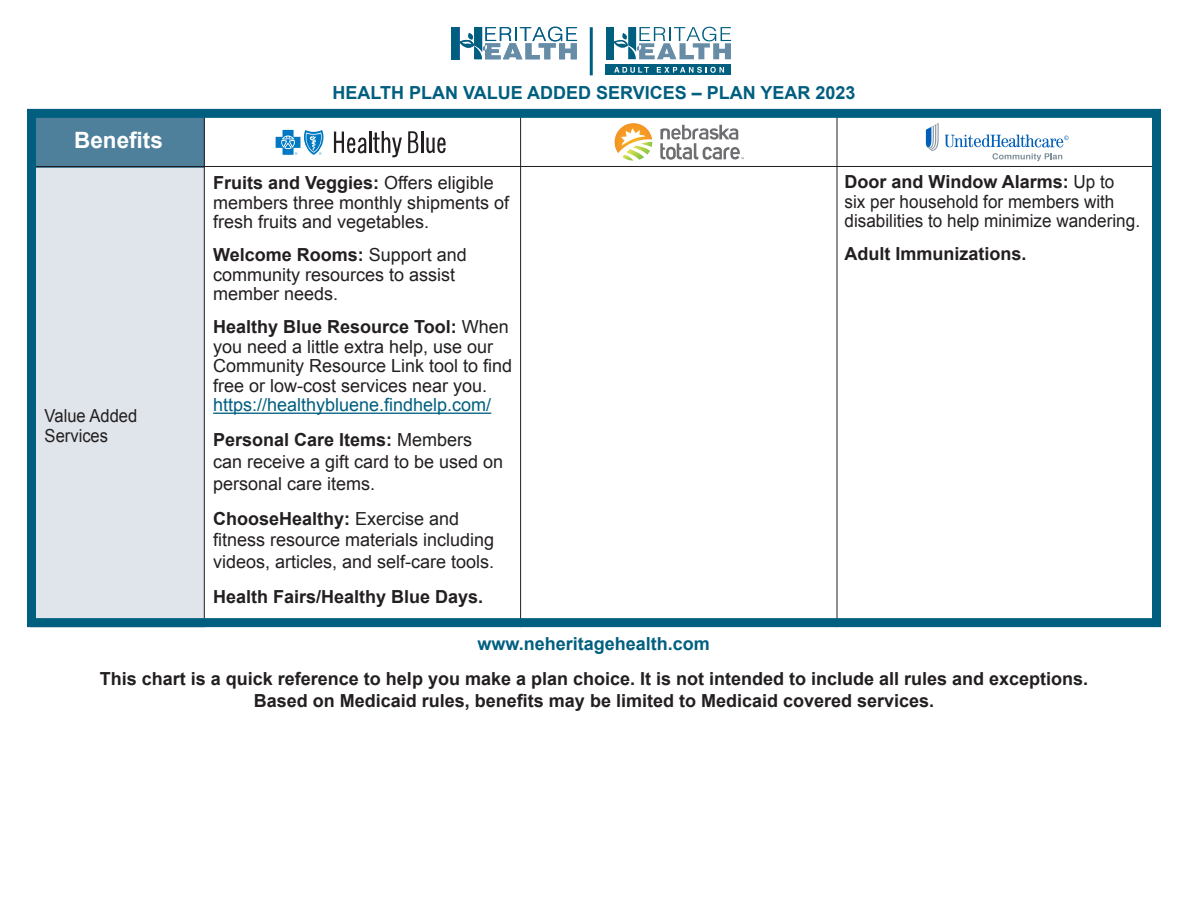
<style>
.page{position:relative;width:1188px;height:918px;background:#fff}
.page>*{position:absolute;margin:0;border:0;box-sizing:border-box;transform-origin:0 0}
.t1{font:700 22.5px "Arial";color:#fff}
.t2{font:18px/19.5px "Arial";color:#231f20}
.t3{font:700 18px "Arial";color:#231f20}
.t4{font:18px/19.5px "Arial";color:#231f20;scale:.95 1}
.t5{font:700 18px "Arial";color:#005f7f}
.t6{font:18px/19.5px "Arial";color:#231f20;scale:.92 1}
.s1{font-weight:700}
.s2{color:#005f7f}
</style>
<div class="page">
<div style="left:30px;top:114px;width:175px;height:54px;background:#4e7f9b"></div>
<hr style="left:32px;top:166px;width:1127px;height:1px;background:#231f20">
<svg style="left:992px;top:153px;width:70px;height:8px"></svg>
<svg style="left:945px;top:135px;width:124px;height:12px"></svg>
<svg style="left:926px;top:123px;width:13px;height:28px"></svg>
<hr style="left:369px;top:131px;width:2px;height:22px;background:#231f20">
<svg style="left:373px;top:131px;width:29px;height:26px"></svg>
<hr style="left:421px;top:131px;width:2px;height:22px;background:#231f20">
<svg style="left:408px;top:131px;width:10px;height:22px"></svg>
<svg style="left:334px;top:132px;width:32px;height:21px"></svg>
<svg style="left:426px;top:137px;width:20px;height:16px"></svg>
<svg style="left:276px;top:130px;width:47px;height:25px"></svg>
<svg style="left:660px;top:125px;width:84px;height:35px"></svg>
<svg style="left:615px;top:123px;width:37px;height:38px"></svg>
<hr style="left:837px;top:113px;width:1px;height:514px;background:#231f20">
<hr style="left:520px;top:114px;width:1px;height:513px;background:#231f20">
<div style="left:30px;top:168px;width:175px;height:459px;background:#dfe5eb"></div>
<hr style="left:204px;top:114px;width:1px;height:505px;background:#231f20">
<hr style="left:213px;top:413px;width:278px;height:1px;background:#005f7f">
<div style="left:27px;top:109px;width:1134px;height:518px;border:9px solid #005f7f"></div>
<div style="left:606px;top:27px;width:8px;height:32px;background:#005f7f"></div>
<svg style="left:614px;top:27px;width:117px;height:32px"></svg>
<div style="left:606px;top:64px;width:125px;height:11px;background:#005f7f"></div>
<svg style="left:614px;top:67px;width:35px;height:6px"></svg>
<svg style="left:657px;top:67px;width:67px;height:6px"></svg>
<hr style="left:590px;top:27px;width:3px;height:48px;background:#005f7f">
<div style="left:451px;top:27px;width:8px;height:32px;background:#005f7f"></div>
<svg style="left:459px;top:27px;width:118px;height:32px"></svg>
<p class="t1" style="left:74px;top:125px;width:90px">Benefits</p>
<p class="t6" style="left:45px;top:407px;width:102px">Value Added<br>Services</p>
<p class="t5" style="left:332px;top:81px;width:525px">HEALTH PLAN VALUE ADDED SERVICES – PLAN YEAR 2023</p>
<p class="t2" style="left:213px;top:173px;width:298px"><span class="s1">Fruits and Veggies:</span> Offers eligible members three monthly shipments of fresh fruits and vegetables.</p>
<p class="t2" style="left:213px;top:245px;width:255px"><span class="s1">Welcome Rooms:</span> Support and community resources to assist member needs.</p>
<p class="t2" style="left:213px;top:317px;width:301px"><span class="s1">Healthy Blue Resource Tool:</span> When you need a little extra help, use our Community Resource Link tool to find free or low-cost services near you. <span class="s2">https://healthybluene.findhelp.com/</span></p>
<p class="t2" style="left:213px;top:429px;width:292px;line-height:21.6px"><span class="s1">Personal Care Items:</span> Members can receive a gift card to be used on personal care items.</p>
<p class="t2" style="left:213px;top:508px;width:283px;line-height:21.6px"><span class="s1">ChooseHealthy:</span> Exercise and fitness resource materials including videos, articles, and self-care tools.</p>
<p class="t3" style="left:213px;top:585px;width:272px">Health Fairs/Healthy Blue Days.</p>
<p class="t4" style="left:845px;top:172px;width:313px"><span class="s1">Door and Window Alarms:</span> Up to<br>six per household for members with disabilities to help minimize wandering.</p>
<p class="t3" style="left:845px;top:242px;width:184px">Adult Immunizations.</p>
<p class="t5" style="left:478px;top:632px;width:234px">www.neheritagehealth.com</p>
<p class="t3" style="left:100px;top:667px;width:990px">This chart is a quick reference to help you make a plan choice It. is not intended to include all rules and exceptions.</p>
<p class="t3" style="left:254px;top:689px;width:682px">Based on Medicaid rules, benefits may be limited to Medicaid covered services.</p>
</div>
